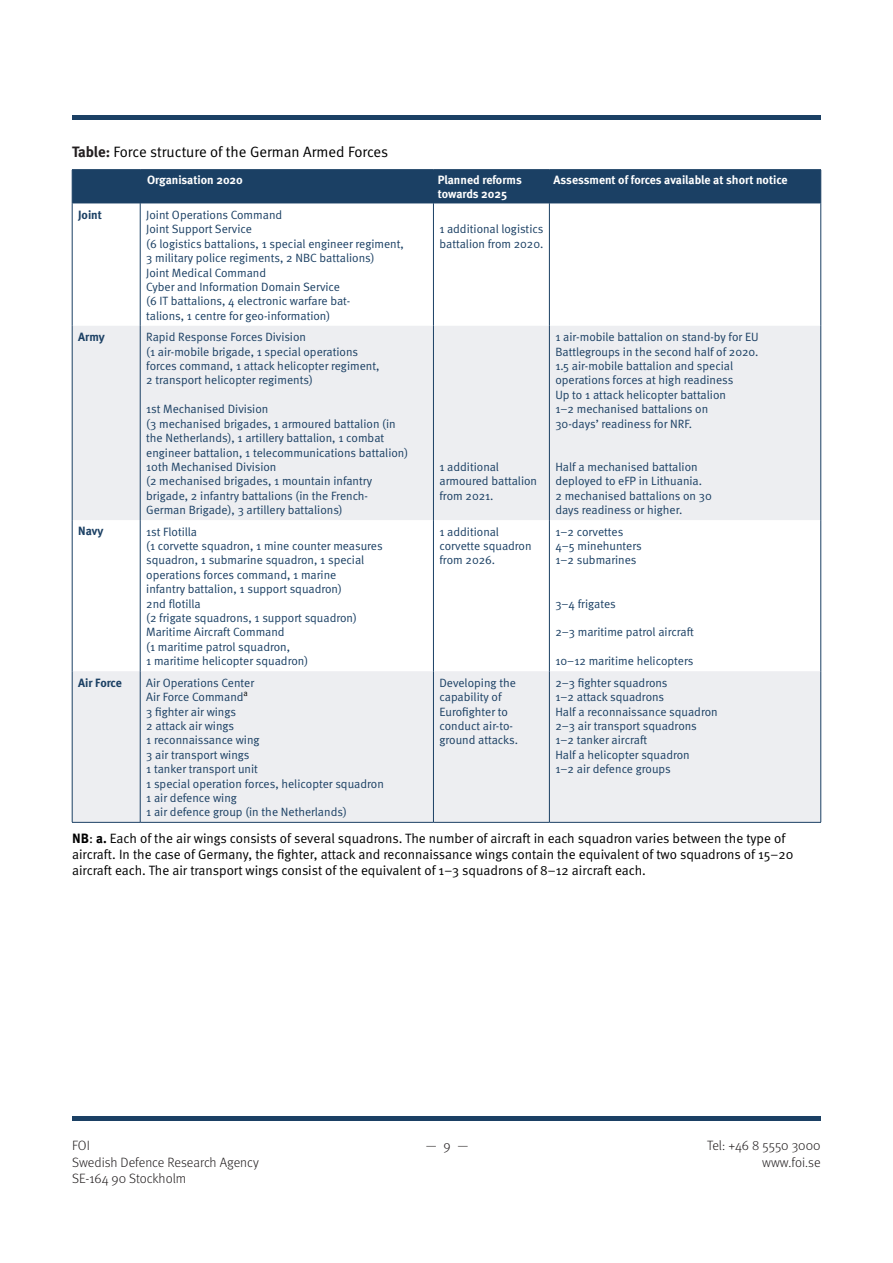
<style>
.page{position:relative;width:893px;height:1263px;background:#fff}
.page>*{position:absolute;margin:0;border:0;box-sizing:border-box;transform-origin:0 0}
.t1{font:15px "Meta Normal";color:#000}
.t2{font:13.5px/16.2px "Meta Normal";color:#000}
.t3{font:300 13.5px "Meta";color:#231f20}
.Tabelltext_vänster_g{font:12px/14.4px "Meta Normal";color:#1b4064}
.Tabellhuvud_vänster{font:700 12px/14.4px "Meta";color:#fff}
.Tabelltext_vänster_g-2{font:700 12px "Meta";color:#1b4064}
.s1{font-family:"Meta";font-weight:700;color:#231f20}
.s2{font-family:"Meta Bold Caps"}
.s3{font-family:"Meta";font-weight:700}
</style>
<div class="page">
<div style="left:72px;top:1116px;width:749px;height:5px;background:#1b4064"></div>
<hr style="left:72px;top:115px;width:749px;height:4px;background:#1b4064">
<div style="left:73px;top:170px;width:747px;height:33px;background:#1b4064"></div>
<svg style="left:73px;top:326px;width:747px;height:496px;fill:#edeef1"></svg>
<hr style="left:140px;top:170px;width:1px;height:33px;background:#1b4064">
<hr style="left:433px;top:170px;width:1px;height:33px;background:#1b4064">
<hr style="left:549px;top:170px;width:1px;height:33px;background:#1b4064">
<hr style="left:72px;top:203px;width:1px;height:123px;background:#1b4064">
<hr style="left:140px;top:203px;width:1px;height:123px;background:#1b4064">
<hr style="left:433px;top:203px;width:1px;height:123px;background:#1b4064">
<hr style="left:549px;top:203px;width:1px;height:123px;background:#1b4064">
<hr style="left:820px;top:203px;width:1px;height:123px;background:#1b4064">
<hr style="left:72px;top:326px;width:1px;height:194px;background:#1b4064">
<hr style="left:140px;top:326px;width:1px;height:194px;background:#1b4064">
<hr style="left:433px;top:326px;width:1px;height:194px;background:#1b4064">
<hr style="left:549px;top:326px;width:1px;height:194px;background:#1b4064">
<hr style="left:820px;top:326px;width:1px;height:194px;background:#1b4064">
<hr style="left:72px;top:520px;width:1px;height:151px;background:#1b4064">
<hr style="left:140px;top:520px;width:1px;height:151px;background:#1b4064">
<hr style="left:433px;top:520px;width:1px;height:151px;background:#1b4064">
<hr style="left:549px;top:520px;width:1px;height:151px;background:#1b4064">
<hr style="left:820px;top:520px;width:1px;height:151px;background:#1b4064">
<hr style="left:72px;top:671px;width:1px;height:151px;background:#1b4064">
<hr style="left:140px;top:671px;width:1px;height:151px;background:#1b4064">
<hr style="left:433px;top:671px;width:1px;height:151px;background:#1b4064">
<hr style="left:549px;top:671px;width:1px;height:151px;background:#1b4064">
<hr style="left:820px;top:671px;width:1px;height:151px;background:#1b4064">
<hr style="left:72px;top:822px;width:68px;height:1px;background:#1b4064">
<hr style="left:140px;top:822px;width:293px;height:1px;background:#1b4064">
<hr style="left:433px;top:822px;width:116px;height:1px;background:#1b4064">
<hr style="left:549px;top:822px;width:272px;height:1px;background:#1b4064">
<hr style="left:72px;top:169px;width:68px;height:1px;background:#1b4064">
<hr style="left:72px;top:170px;width:1px;height:33px;background:#1b4064">
<hr style="left:140px;top:169px;width:293px;height:1px;background:#1b4064">
<hr style="left:433px;top:169px;width:116px;height:1px;background:#1b4064">
<hr style="left:549px;top:169px;width:272px;height:1px;background:#1b4064">
<hr style="left:820px;top:170px;width:1px;height:33px;background:#1b4064">
<p class="t1" style="left:72px;top:143px;width:318px"><span class="s1">Table:</span> Force structure of the German Armed Forces</p>
<p class="Tabellhuvud_vänster" style="left:147px;top:172px;width:97px">Organisation 2020</p>
<p class="Tabellhuvud_vänster" style="left:438px;top:172px;width:86px">Planned reforms towards 2025</p>
<p class="Tabellhuvud_vänster" style="left:554px;top:172px;width:236px">Assessment of forces available at short notice</p>
<p class="Tabelltext_vänster_g-2" style="left:78px;top:207px;width:25px">Joint</p>
<p class="Tabelltext_vänster_g" style="left:146px;top:207px;width:138px">Joint Operations Command</p>
<p class="Tabelltext_vänster_g" style="left:146px;top:222px;width:107px">Joint Support Service</p>
<p class="Tabelltext_vänster_g" style="left:146px;top:236px;width:259px">(6 logistics battalions, 1 special engineer regiment,<br>3 military police regiments, 2 NBC battalions)</p>
<p class="Tabelltext_vänster_g" style="left:146px;top:265px;width:122px">Joint Medical Command</p>
<p class="Tabelltext_vänster_g" style="left:146px;top:279px;width:195px">Cyber and Information Domain Service</p>
<p class="Tabelltext_vänster_g" style="left:146px;top:294px;width:206px">(6 IT battalions, 4 electronic warfare bat&shy;talions, 1 centre for geo-information)</p>
<p class="Tabelltext_vänster_g" style="left:439px;top:222px;width:106px">1 additional logistics battalion from 2020.</p>
<p class="Tabelltext_vänster_g-2" style="left:78px;top:330px;width:28px">Army</p>
<p class="Tabelltext_vänster_g" style="left:146px;top:330px;width:161px">Rapid Response Forces Division</p>
<p class="Tabelltext_vänster_g" style="left:146px;top:344px;width:235px">(1 air-mobile brigade, 1 special operations forces command, 1 attack helicopter regiment,<br>2 transport helicopter regiments)</p>
<p class="Tabelltext_vänster_g" style="left:146px;top:402px;width:124px">1st Mechanised Division</p>
<p class="Tabelltext_vänster_g" style="left:146px;top:416px;width:264px">(3 mechanised brigades, 1 armoured battalion (in the Netherlands), 1 artillery battalion, 1 combat engineer battalion, 1 telecommunications battalion)</p>
<p class="Tabelltext_vänster_g" style="left:146px;top:459px;width:132px">10th Mechanised Division</p>
<p class="Tabelltext_vänster_g" style="left:146px;top:474px;width:228px">(2 mechanised brigades, 1 mountain infantry brigade, 2 infantry battalions (in the French-<br>German Brigade), 3 artillery battalions)</p>
<p class="Tabelltext_vänster_g-2" style="left:78px;top:524px;width:27px">Navy</p>
<p class="Tabelltext_vänster_g" style="left:146px;top:524px;width:52px">1st Flotilla</p>
<p class="Tabelltext_vänster_g" style="left:146px;top:538px;width:238px">(1 corvette squadron, 1 mine counter measures squadron, 1 submarine squadron, 1 special operations forces command, 1 marine<br>infantry battalion, 1 support squadron)</p>
<p class="Tabelltext_vänster_g" style="left:146px;top:596px;width:56px">2nd flotilla</p>
<p class="Tabelltext_vänster_g" style="left:146px;top:610px;width:212px">(2 frigate squadrons, 1 support squadron)</p>
<p class="Tabelltext_vänster_g" style="left:146px;top:625px;width:140px">Maritime Aircraft Command</p>
<p class="Tabelltext_vänster_g" style="left:146px;top:639px;width:163px">(1 maritime patrol squadron,<br>1 maritime helicopter squadron)</p>
<p class="Tabelltext_vänster_g-2" style="left:78px;top:675px;width:45px">Air Force</p>
<p class="Tabelltext_vänster_g" style="left:146px;top:675px;width:109px">Air Operations Center</p>
<p class="Tabelltext_vänster_g" style="left:146px;top:690px;width:103px">Air Force Command<sup>a</sup></p>
<p class="Tabelltext_vänster_g" style="left:146px;top:704px;width:91px">3 fighter air wings</p>
<p class="Tabelltext_vänster_g" style="left:146px;top:718px;width:89px">2 attack air wings</p>
<p class="Tabelltext_vänster_g" style="left:146px;top:733px;width:115px">1 reconnaissance wing</p>
<p class="Tabelltext_vänster_g" style="left:146px;top:747px;width:105px">3 air transport wings</p>
<p class="Tabelltext_vänster_g" style="left:146px;top:762px;width:113px">1 tanker transport unit</p>
<p class="Tabelltext_vänster_g" style="left:146px;top:776px;width:239px">1 special operation forces, helicopter squadron</p>
<p class="Tabelltext_vänster_g" style="left:146px;top:790px;width:92px">1 air defence wing</p>
<p class="Tabelltext_vänster_g" style="left:146px;top:805px;width:202px">1 air defence group (in the Netherlands)</p>
<p class="Tabelltext_vänster_g" style="left:439px;top:459px;width:99px">1 additional armoured battalion from 2021.</p>
<p class="Tabelltext_vänster_g" style="left:555px;top:330px;width:205px">1 air-mobile battalion on stand-by for EU<br>Battlegroups in the second half of 2020.</p>
<p class="Tabelltext_vänster_g" style="left:555px;top:359px;width:179px">1.5 air-mobile battalion and special operations forces at high readiness</p>
<p class="Tabelltext_vänster_g" style="left:555px;top:387px;width:172px">Up to 1 attack helicopter battalion</p>
<p class="Tabelltext_vänster_g" style="left:555px;top:402px;width:154px">1–2 mechanised battalions on<br>30-days’ readiness for NRF.</p>
<p class="Tabelltext_vänster_g" style="left:555px;top:459px;width:148px">Half a mechanised battalion deployed to eFP in Lithuania.</p>
<p class="Tabelltext_vänster_g" style="left:555px;top:488px;width:158px">2 mechanised battalions on 30 days readiness or higher.</p>
<p class="Tabelltext_vänster_g" style="left:439px;top:524px;width:94px">1 additional corvette squadron from 2026.</p>
<p class="Tabelltext_vänster_g" style="left:555px;top:524px;width:69px">1–2 corvettes</p>
<p class="Tabelltext_vänster_g" style="left:555px;top:538px;width:88px">4–5 minehunters</p>
<p class="Tabelltext_vänster_g" style="left:555px;top:553px;width:83px">1–2 submarines</p>
<p class="Tabelltext_vänster_g" style="left:555px;top:596px;width:62px">3–4 frigates</p>
<p class="Tabelltext_vänster_g" style="left:555px;top:625px;width:140px">2–3 maritime patrol aircraft</p>
<p class="Tabelltext_vänster_g" style="left:555px;top:654px;width:139px">10–12 maritime helicopters</p>
<p class="Tabelltext_vänster_g" style="left:439px;top:675px;width:80px">Developing the capability of<br>Eurofighter to conduct air-to&shy;ground attacks.</p>
<p class="Tabelltext_vänster_g" style="left:555px;top:675px;width:114px">2–3 fighter squadrons</p>
<p class="Tabelltext_vänster_g" style="left:555px;top:690px;width:110px">1–2 attack squadrons</p>
<p class="Tabelltext_vänster_g" style="left:555px;top:704px;width:164px">Half a reconnaissance squadron</p>
<p class="Tabelltext_vänster_g" style="left:555px;top:718px;width:143px">2–3 air transport squadrons</p>
<p class="Tabelltext_vänster_g" style="left:555px;top:733px;width:93px">1–2 tanker aircraft</p>
<p class="Tabelltext_vänster_g" style="left:555px;top:747px;width:136px">Half a helicopter squadron</p>
<p class="Tabelltext_vänster_g" style="left:555px;top:762px;width:117px">1–2 air defence groups</p>
<p class="t2" style="left:72px;top:830px;width:723px"><span class="s2">NB</span>: <span class="s3">a.</span> Each of the air wings consists of several squadrons. The number of aircraft in each squadron varies between the type of aircraft. In the case of Germany, the fighter, attack and reconnaissance wings contain the equivalent of two squadrons of 15–20 aircraft each. The air transport wings consist of the equivalent of 1–3 squadrons of 8–12 aircraft each.</p>
<p class="t3" style="left:72px;top:1138px;width:19px">FOI</p>
<p class="t3" style="left:426px;top:1138px;width:44px">—9—</p>
<p class="t3" style="left:707px;top:1138px;width:115px">Tel: +46 8 5550 3000</p>
<p class="t3" style="left:72px;top:1154px;width:188px">Swedish Defence Research Agency</p>
<p class="t3" style="left:762px;top:1154px;width:60px">www.foi.se</p>
<p class="t3" style="left:72px;top:1171px;width:116px">SE-164 90 Stockholm</p>
</div>
